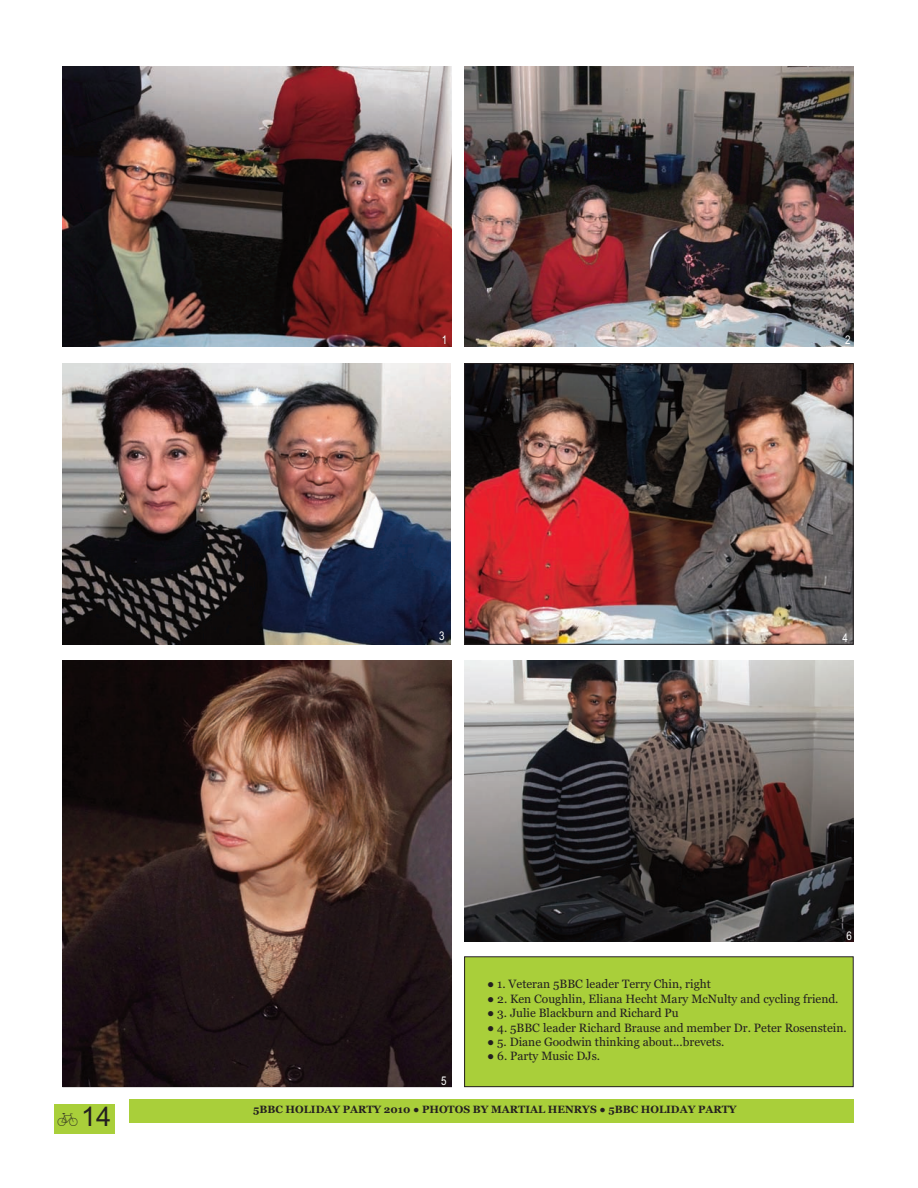
<style>
.page{position:relative;width:918px;height:1188px;background:#fff}
.page>*{position:absolute;margin:0;border:0;box-sizing:border-box;transform-origin:0 0}
.t1{font:27px "Arial";color:#231f20}
.t2{font:12px "Georgia";color:#231f20}
.t3{font:12px "Arial Narrow";color:#fff}
.t4{font:700 10.5px "Georgia";color:#231f20}
.s1{font-weight:400}
</style>
<div class="page">
<div style="left:54px;top:1104px;width:60px;height:30px;background:#a9cf3a"></div>
<img style="left:63px;top:66px;width:389px;height:281px">
<img style="left:465px;top:66px;width:388px;height:281px">
<img style="left:63px;top:364px;width:388px;height:280px">
<img style="left:467px;top:366px;width:384px;height:276px">
<div style="left:465px;top:364px;width:388px;height:280px;border:1px solid #231f20"></div>
<div style="left:63px;top:1077px;width:389px;height:10px;border:1px solid #231f20"></div>
<div style="left:465px;top:957px;width:388px;height:130px;background:#a9cf3a"></div>
<div style="left:465px;top:957px;width:388px;height:130px;border:1px solid #231f20"></div>
<img style="left:63px;top:661px;width:389px;height:425px">
<img style="left:465px;top:661px;width:388px;height:281px">
<div style="left:129px;top:1099px;width:724px;height:23px;background:#a9cf3a"></div>
<p class="t1" style="left:81px;top:1101px;width:32px">14</p>
<p class="t3" style="left:442px;top:332px;width:7px">1</p>
<p class="t3" style="left:845px;top:333px;width:7px">2</p>
<p class="t3" style="left:439px;top:629px;width:7px">3</p>
<p class="t3" style="left:843px;top:631px;width:7px">4</p>
<p class="t3" style="left:846px;top:929px;width:7px">6</p>
<p class="t3" style="left:441px;top:1074px;width:7px">5</p>
<p class="t2" style="left:487px;top:977px;width:225px">● 1. Veteran 5BBC leader Terry Chin, right</p>
<p class="t2" style="left:487px;top:992px;width:353px">● 2. Ken Coughlin, Eliana Hecht Mary McNulty and cycling friend.</p>
<p class="t2" style="left:487px;top:1006px;width:193px">● 3. Julie Blackburn and Richard Pu</p>
<p class="t2" style="left:487px;top:1020px;width:361px">● 4. 5BBC leader Richard Brause and member Dr. Peter Rosenstein.</p>
<p class="t2" style="left:487px;top:1035px;width:239px">● 5. Diane Goodwin thinking about...brevets.</p>
<p class="t2" style="left:487px;top:1049px;width:114px">● 6. Party Music DJs.</p>
<p class="t4" style="left:253px;top:1103px;width:485px">5BBC HOLIDAY PARTY 2010 <span class="s1">●</span> PHOTOS BY MARTIAL HENRYS <span class="s1">●</span> 5BBC HOLIDAY PARTY</p>
</div>
